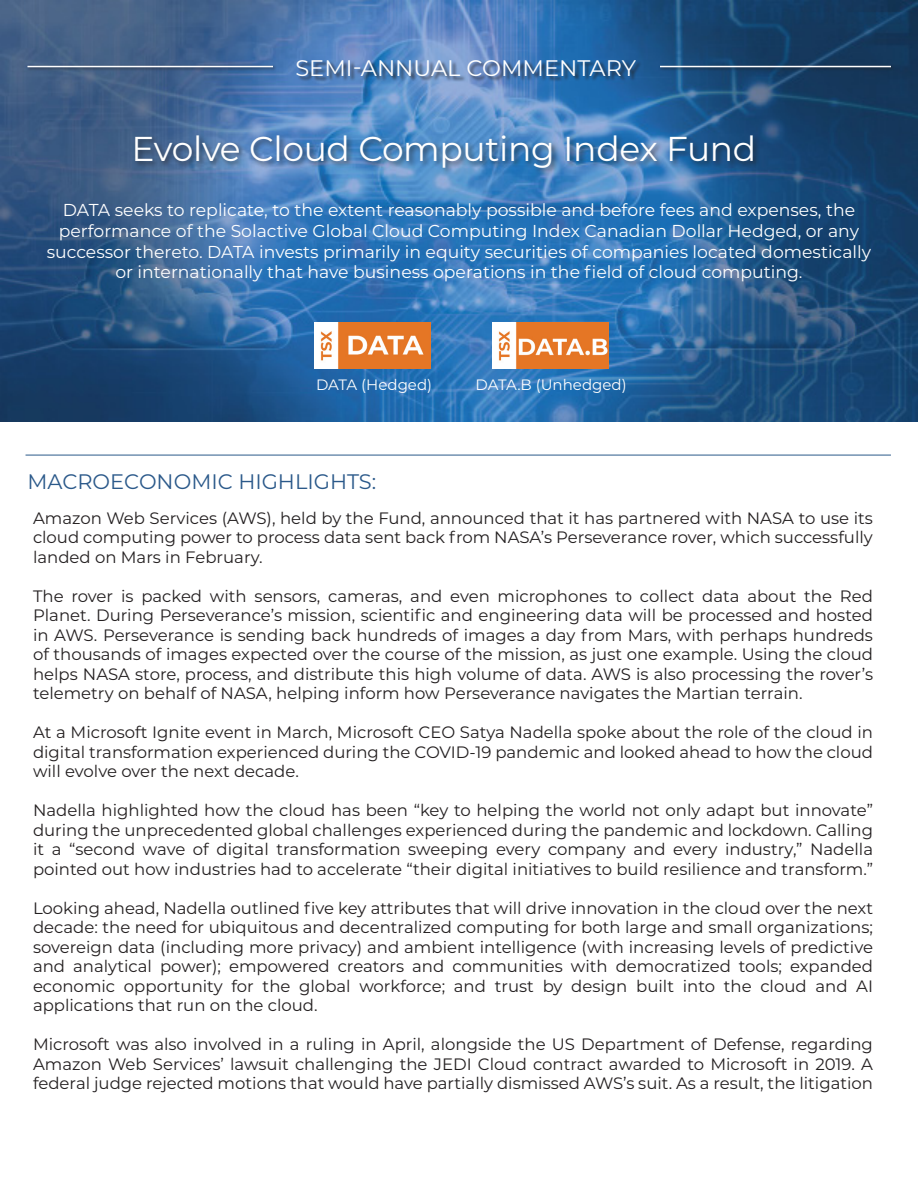
<style>
.page{position:relative;width:918px;height:1188px;background:#fff}
.page>*{position:absolute;margin:0;border:0;box-sizing:border-box;transform-origin:0 0}
.t1{font:34.5px "Montserrat";letter-spacing:-.01em;color:#fff}
.t2{font:22.5px "Montserrat";color:#fff}
.t3{font:21px "Montserrat";color:#2b598a}
.t4{font:17.25px/20.7px "Montserrat";color:#fff;text-align:center}
.t5{font:16.5px/19.5px "Montserrat";color:#231f20;text-align:justify}
.t6{font:15px "Montserrat";color:#fff}
</style>
<div class="page">
<hr style="left:26px;top:455px;width:865px;height:1px;background:#2b598a">
<img style="left:0;top:0;width:918px;height:421px">
<div style="left:26px;top:64px;width:251px;height:8px;background:#231f20;opacity:.75"></div>
<hr style="left:27px;top:66px;width:246px;height:1px;background:#fff">
<div style="left:658px;top:64px;width:237px;height:8px;background:#231f20;opacity:.75"></div>
<hr style="left:660px;top:66px;width:231px;height:1px;background:#fff">
<div style="left:134px;top:134px;width:627px;height:41px;background:#231f20;opacity:.65"></div>
<div style="left:297px;top:60px;width:345px;height:22px;background:#231f20;opacity:.75"></div>
<img style="left:492px;top:322px;width:116px;height:47px">
<img style="left:314px;top:322px;width:116px;height:47px">
<p class="t2" style="left:295px;top:52px;width:342px">SEMI-ANNUAL COMMENTARY</p>
<p class="t1" style="left:132px;top:125px;width:626px">Evolve Cloud Computing Index Fund</p>
<p class="t4" style="left:47px;top:199px;width:826px">DATA seeks to replicate, to the extent reasonably possible and before fees and expenses, the performance of the Solactive Global Cloud Computing Index Canadian Dollar Hedged, or any successor thereto. DATA invests primarily in equity securities of companies located domestically or internationally that have business operations in the field of cloud computing.</p>
<p class="t6" style="left:316px;top:374px;width:118px">DATA (Hedged)</p>
<p class="t6" style="left:476px;top:374px;width:153px">DATA.B (Unhedged)</p>
<p class="t3" style="left:27px;top:467px;width:350px">MACROECONOMIC HIGHLIGHTS:</p>
<p class="t5" style="left:33px;top:508px;width:841px">Amazon Web Services (AWS), held by the Fund, announced that it has partnered with NASA to use its cloud computing power to process data sent back from NASA’s Perseverance rover, which successfully landed on Mars in February.</p>
<p class="t5" style="left:33px;top:586px;width:842px">The rover is packed with sensors, cameras, and even microphones to collect data about the Red Planet. During Perseverance’s mission, scientific and engineering data will be processed and hosted in AWS. Perseverance is sending back hundreds of images a day from Mars, with perhaps hundreds of thousands of images expected over the course of the mission, as just one example. Using the cloud helps NASA store, process, and distribute this high volume of data. AWS is also processing the rover’s telemetry on behalf of NASA, helping inform how Perseverance navigates the Martian terrain.</p>
<p class="t5" style="left:33px;top:722px;width:842px">At a Microsoft Ignite event in March, Microsoft CEO Satya Nadella spoke about the role of the cloud in digital transformation experienced during the COVID-19 pandemic and looked ahead to how the cloud will evolve over the next decade.</p>
<p class="t5" style="left:33px;top:800px;width:842px">Nadella highlighted how the cloud has been “key to helping the world not only adapt but innovate” during the unprecedented global challenges experienced during the pandemic and lockdown. Calling it a “second wave of digital transformation sweeping every company and every industry,” Nadella pointed out how industries had to accelerate “their digital initiatives to build resilience and transform.”</p>
<p class="t5" style="left:33px;top:898px;width:842px">Looking ahead, Nadella outlined five key attributes that will drive innovation in the cloud over the next decade: the need for ubiquitous and decentralized computing for both large and small organizations; sovereign data (including more privacy) and ambient intelligence (with increasing levels of predictive and analytical power); empowered creators and communities with democratized tools; expanded economic opportunity for the global workforce; and trust by design built into the cloud and AI applications that run on the cloud.</p>
<p class="t5" style="left:33px;top:1034px;width:842px">Microsoft was also involved in a ruling in April, alongside the US Department of Defense, regarding Amazon Web Services’ lawsuit challenging the JEDI Cloud contract awarded to Microsoft in 2019. A federal judge rejected motions that would have partially dismissed AWS’s suit. As a result, the litigation</p>
</div>
